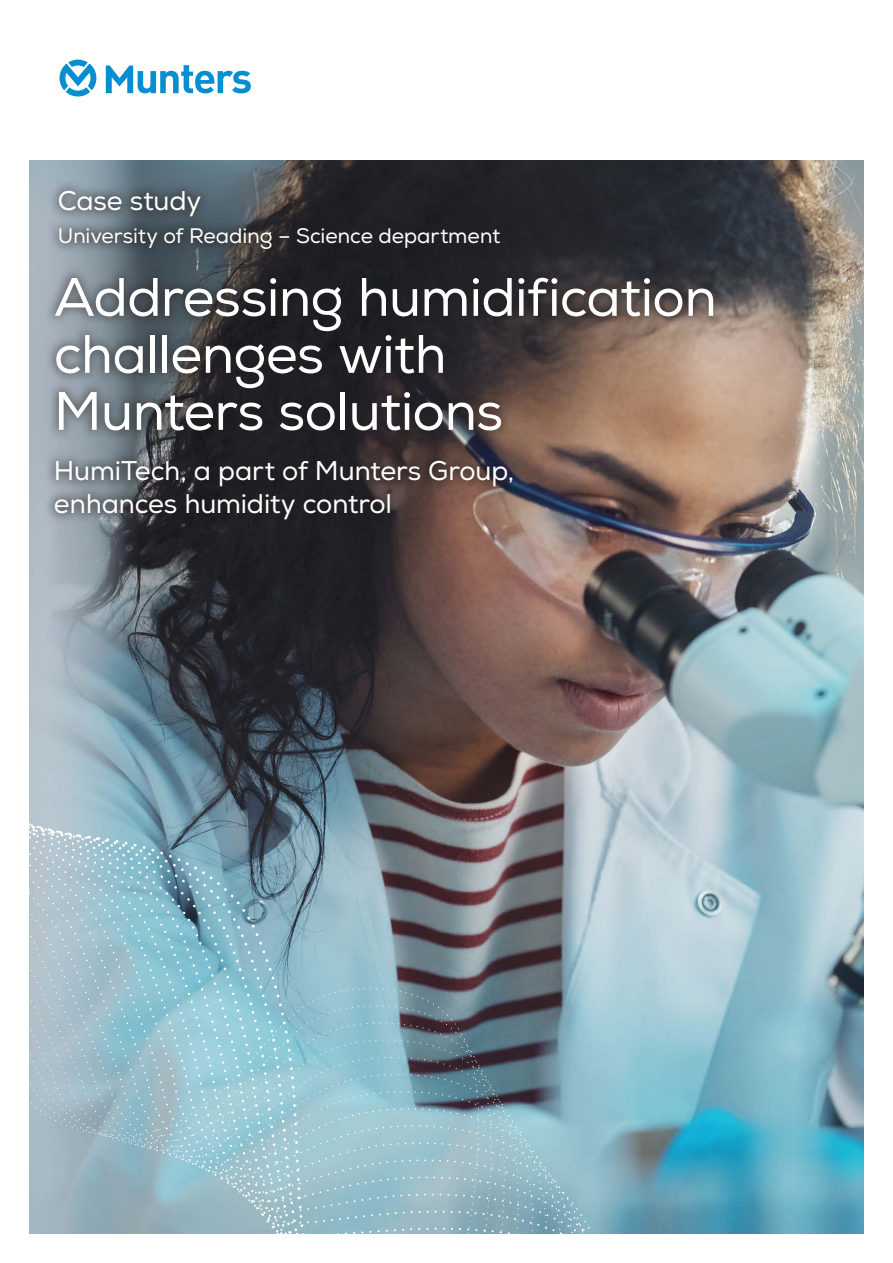
<style>
.page{position:relative;width:893px;height:1263px;background:#fff}
.page>*{position:absolute;margin:0;border:0;box-sizing:border-box;transform-origin:0 0}
.Cover_1{font:54px/57px "Nexa";letter-spacing:-.015em;color:#fff}
.Cover_2{font:27px/33px "Nexa";letter-spacing:-.01em;color:#fff}
.Cover_case{font:21px "Nexa";letter-spacing:-.005em;color:#fff}
</style>
<div class="page">
<img style="left:30px;top:161px;width:833px;height:1072px">
<svg style="left:59px;top:60px;width:192px;height:37px"></svg>
<svg style="left:674px;top:697px;width:17px;height:537px;background:#99c3d1"></svg>
<svg style="left:656px;top:697px;width:18px;height:537px;background:#9ec0cc"></svg>
<svg style="left:638px;top:697px;width:18px;height:537px;background:#a1bdc8"></svg>
<img style="left:29px;top:697px;width:609px;height:537px">
<div style="left:44px;top:266px;width:681px;height:176px;background:#231f20;opacity:.54"></div>
<div style="left:44px;top:449px;width:480px;height:81px;background:#231f20;opacity:.54"></div>
<div style="left:47px;top:180px;width:464px;height:81px;background:#231f20;opacity:.54"></div>
<p class="Cover_2" style="left:58px;top:185px;width:145px">Case study</p>
<p class="Cover_case" style="left:58px;top:223px;width:444px">University of Reading – Science department</p>
<p class="Cover_1" style="left:54px;top:270px;width:664px">Addressing humidification challenges with<br>Munters solutions</p>
<p class="Cover_2" style="left:54px;top:454px;width:462px">HumiTech, a part of Munters Group, enhances humidity control</p>
</div>
